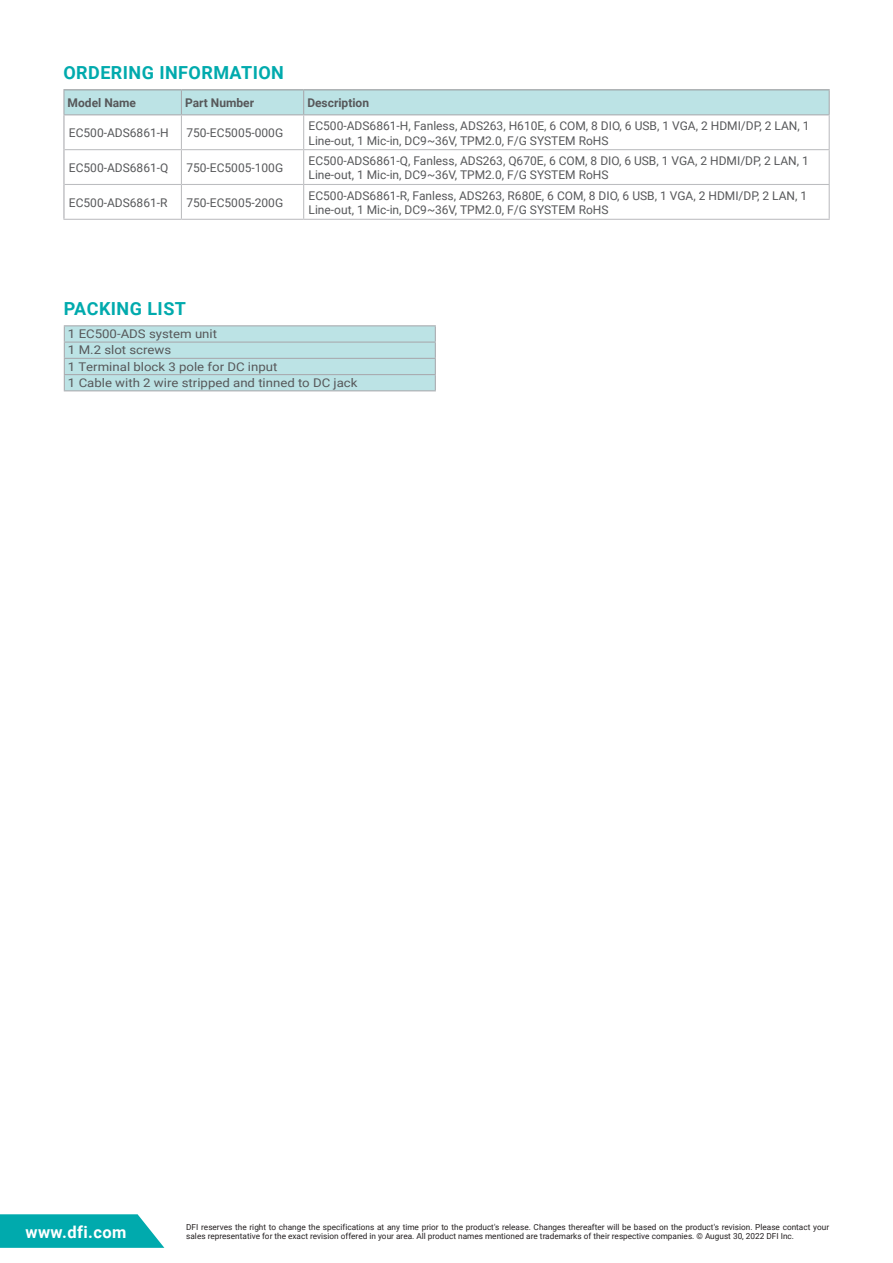
<style>
.page{position:relative;width:893px;height:1263px;background:#fff}
.page>*{position:absolute;margin:0;border:0;box-sizing:border-box;transform-origin:0 0}
.t1{font:700 18px "Roboto";letter-spacing:.025em;color:#00aaad}
.t2{font:700 16.5px "Roboto";letter-spacing:.025em;color:#fff}
.t3{font:12px/14.4px "Roboto";color:#57585a}
.t4{font:12px/16.2px "Roboto";color:#57585a;scale:1.1 1}
.t5{font:700 12px "Roboto";color:#57585a}
.t6{font:8.25px/9px "Roboto";color:#231f20}
</style>
<div class="page">
<svg style="left:0;top:1214px;width:164px;height:34px;background:#17b1b4"></svg>
<hr style="left:64px;top:325px;width:372px;height:1px;background:#a8a9ad">
<svg style="left:64px;top:326px;width:372px;height:64px;background:#badfe1"></svg>
<hr style="left:64px;top:390px;width:372px;height:1px;background:#a8a9ad">
<hr style="left:63px;top:89px;width:118px;height:1px;background:#939598">
<hr style="left:181px;top:89px;width:123px;height:1px;background:#939598">
<hr style="left:304px;top:89px;width:526px;height:1px;background:#939598">
<div style="left:63px;top:90px;width:767px;height:24px;background:#bce3e5"></div>
<hr style="left:63px;top:114px;width:118px;height:1px;background:#a8a9ad">
<hr style="left:181px;top:114px;width:123px;height:1px;background:#a8a9ad">
<hr style="left:304px;top:114px;width:526px;height:1px;background:#a8a9ad">
<hr style="left:63px;top:115px;width:1px;height:35px;background:#a8a9ad">
<hr style="left:63px;top:150px;width:1px;height:34px;background:#a8a9ad">
<hr style="left:63px;top:184px;width:1px;height:35px;background:#a8a9ad">
<hr style="left:181px;top:115px;width:1px;height:34px;background:#bcbdc0">
<hr style="left:181px;top:150px;width:1px;height:34px;background:#bcbdc0">
<hr style="left:181px;top:185px;width:1px;height:34px;background:#bcbdc0">
<hr style="left:303px;top:115px;width:1px;height:34px;background:#bcbdc0">
<hr style="left:303px;top:150px;width:1px;height:34px;background:#bcbdc0">
<hr style="left:303px;top:185px;width:1px;height:34px;background:#bcbdc0">
<hr style="left:829px;top:115px;width:1px;height:34px;background:#bcbdc0">
<hr style="left:829px;top:150px;width:1px;height:34px;background:#bcbdc0">
<hr style="left:829px;top:185px;width:1px;height:34px;background:#bcbdc0">
<hr style="left:64px;top:149px;width:117px;height:1px;background:#bcbdc0">
<hr style="left:64px;top:184px;width:117px;height:1px;background:#bcbdc0">
<hr style="left:63px;top:219px;width:118px;height:1px;background:#bcbdc0">
<hr style="left:181px;top:149px;width:123px;height:1px;background:#bcbdc0">
<hr style="left:181px;top:184px;width:123px;height:1px;background:#bcbdc0">
<hr style="left:181px;top:219px;width:123px;height:1px;background:#bcbdc0">
<hr style="left:304px;top:149px;width:526px;height:1px;background:#bcbdc0">
<hr style="left:304px;top:184px;width:526px;height:1px;background:#bcbdc0">
<hr style="left:304px;top:219px;width:526px;height:1px;background:#bcbdc0">
<h1 class="t1" style="left:63px;top:65px;width:222px">ORDERING INFORMATION</h1>
<p class="t5" style="left:68px;top:97px;width:70px">Model Name</p>
<p class="t5" style="left:185px;top:97px;width:71px">Part Number</p>
<p class="t5" style="left:307px;top:97px;width:63px">Description</p>
<p class="t3" style="left:69px;top:127px;width:101px">EC500-ADS6861-H</p>
<p class="t3" style="left:186px;top:127px;width:98px">750-EC5005-000G</p>
<p class="t3" style="left:309px;top:120px;width:502px">EC500-ADS6861-H, Fanless, ADS263, H610E, 6 COM, 8 DIO, 6 USB, 1 VGA, 2 HDMI/DP, 2 LAN, 1<br>Line-out, 1 Mic-in, DC9~36V, TPM2.0, F/G SYSTEM RoHS</p>
<p class="t3" style="left:69px;top:162px;width:101px">EC500-ADS6861-Q</p>
<p class="t3" style="left:186px;top:162px;width:98px">750-EC5005-100G</p>
<p class="t3" style="left:309px;top:154px;width:502px">EC500-ADS6861-Q, Fanless, ADS263, Q670E, 6 COM, 8 DIO, 6 USB, 1 VGA, 2 HDMI/DP, 2 LAN, 1<br>Line-out, 1 Mic-in, DC9~36V, TPM2.0, F/G SYSTEM RoHS</p>
<p class="t3" style="left:69px;top:196px;width:100px">EC500-ADS6861-R</p>
<p class="t3" style="left:186px;top:196px;width:98px">750-EC5005-200G</p>
<p class="t3" style="left:309px;top:189px;width:500px">EC500-ADS6861-R, Fanless, ADS263, R680E, 6 COM, 8 DIO, 6 USB, 1 VGA, 2 HDMI/DP, 2 LAN, 1<br>Line-out, 1 Mic-in, DC9~36V, TPM2.0, F/G SYSTEM RoHS</p>
<h1 class="t1" style="left:64px;top:301px;width:124px">PACKING LIST</h1>
<p class="t4" style="left:68px;top:327px;width:265px">1 EC500-ADS system unit<br>1 M.2 slot screws<br>1 Terminal block 3 pole for DC input<br>1 Cable with 2 wire stripped and tinned to DC jack</p>
<h2 class="t2" style="left:26px;top:1225px;width:102px">www.dfi.com</h2>
<p class="t6" style="left:186px;top:1223px;width:644px">DFI reserves the right to change the specifications at any time prior to the product's release. Changes thereafter will be based on the product's revision. Please contact your sales representative for the exact revision offered in your area. All product names mentioned are trademarks of their respective companies. © August 30, 2022 DFI Inc.</p>
</div>
